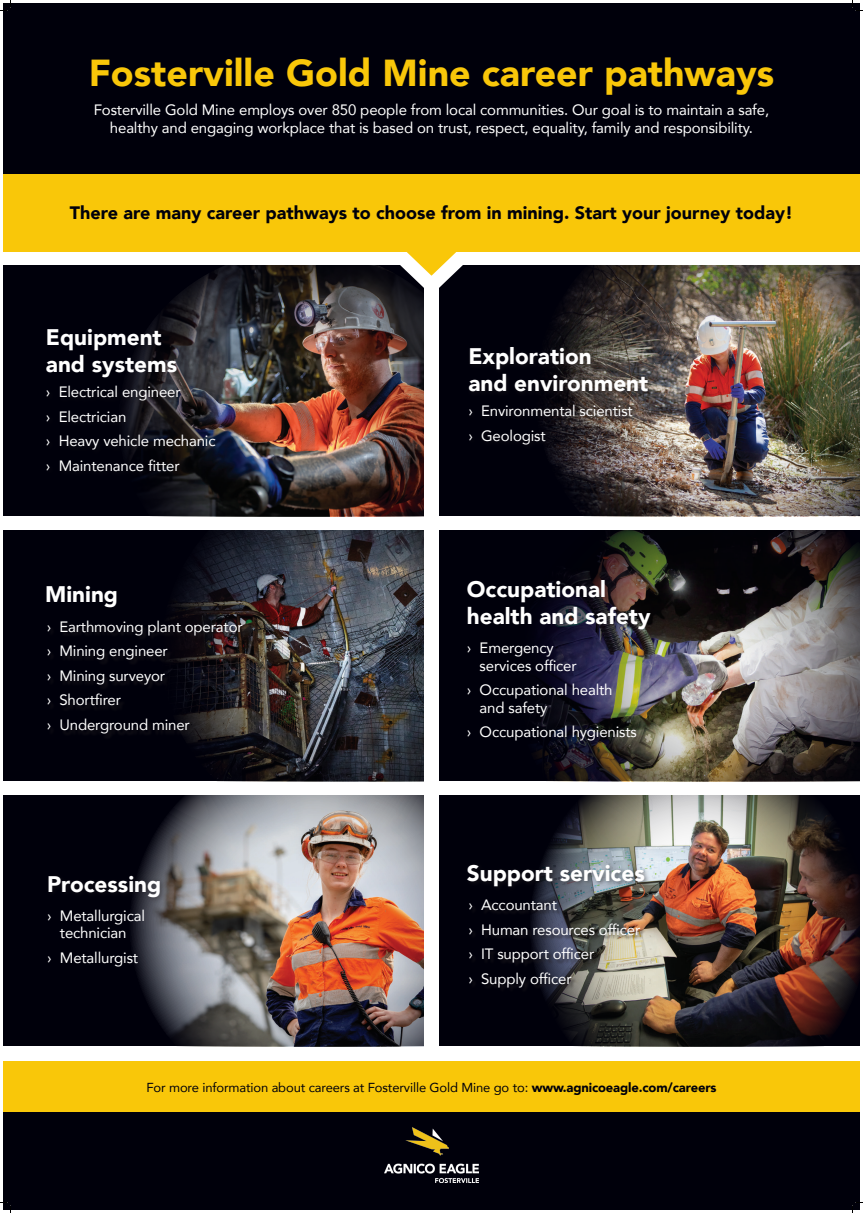
<style>
.page{position:relative;width:863px;height:1213px;background:#fff}
.page>*{position:absolute;margin:0;border:0;box-sizing:border-box;transform-origin:0 0}
.t1{font:900 37.5px "Avenir";color:#f9c709}
.t2{font:900 22.5px/27px "Avenir";color:#fff}
.t3{font:900 18px "Avenir";color:#00000b}
.t4{font:15px/24.6px "Avenir";letter-spacing:-.01em;color:#fff}
.t5{font:13px "Avenir";letter-spacing:-.01em;color:#00000b}
.s1{font-weight:900}
</style>
<div class="page">
<div style="left:3px;top:1061px;width:856px;height:51px;background:#f9c709"></div>
<div style="left:3px;top:265px;width:421px;height:251px;background:#00000b"></div>
<img style="left:128px;top:265px;width:296px;height:251px">
<div style="left:439px;top:265px;width:420px;height:251px;background:#00000b"></div>
<img style="left:548px;top:265px;width:311px;height:251px">
<div style="left:466px;top:344px;width:188px;height:54px;background:#231f20;opacity:.5"></div>
<div style="left:45px;top:383px;width:177px;height:95px;background:#231f20;opacity:.5"></div>
<div style="left:467px;top:402px;width:172px;height:49px;background:#231f20;opacity:.57"></div>
<svg style="left:376px;top:251px;width:111px;height:54px"></svg>
<div style="left:3px;top:174px;width:856px;height:77px;background:#f9c709"></div>
<div style="left:3px;top:530px;width:421px;height:251px;background:#00000b"></div>
<img style="left:170px;top:530px;width:254px;height:251px">
<div style="left:3px;top:796px;width:421px;height:250px;background:#00000b"></div>
<img style="left:131px;top:796px;width:293px;height:250px">
<div style="left:439px;top:530px;width:420px;height:251px;background:#00000b"></div>
<img style="left:535px;top:530px;width:324px;height:251px">
<div style="left:439px;top:796px;width:420px;height:250px;background:#00000b"></div>
<img style="left:533px;top:796px;width:326px;height:250px">
<div style="left:46px;top:873px;width:121px;height:31px;background:#231f20;opacity:.45"></div>
<div style="left:465px;top:862px;width:186px;height:31px;background:#231f20;opacity:.57"></div>
<div style="left:49px;top:621px;width:200px;height:119px;background:#231f20;opacity:.75"></div>
<div style="left:470px;top:900px;width:176px;height:93px;background:#231f20;opacity:.75"></div>
<div style="left:3px;top:3px;width:856px;height:171px;background:#00000b"></div>
<div style="left:3px;top:1112px;width:856px;height:98px;background:#00000b"></div>
<img style="left:384px;top:1127px;width:95px;height:55px">
<svg style="left:0;top:0;width:11px;height:11px"></svg>
<svg style="left:0;top:1202px;width:11px;height:11px"></svg>
<svg style="left:852px;top:0;width:11px;height:11px"></svg>
<svg style="left:852px;top:1202px;width:11px;height:11px"></svg>
<h1 class="t1" style="left:89px;top:40px;width:687px">Fosterville Gold Mine career pathways</h1>
<p class="t4" style="left:94px;top:100px;width:677px;line-height:18px;text-align:center">Fosterville Gold Mine employs over 850 people from local communities. Our goal is to maintain a safe, healthy and engaging workplace that is based on trust, respect, equality, family and responsibility.</p>
<p class="t3" style="left:70px;top:197px;width:725px">There are many career pathways to choose from in mining. Start your journey today!</p>
<h2 class="t2" style="left:46px;top:323px;width:133px">Equipment and systems</h2>
<p class="t4" style="left:46px;top:379px;width:171px">› Electrical engineer<br>› Electrician<br>› Heavy vehicle mechanic › Maintenance fitter</p>
<h2 class="t2" style="left:45px;top:581px;width:74px">Mining</h2>
<p class="t4" style="left:47px;top:614px;width:198px">› Earthmoving plant operator › Mining engineer<br>› Mining surveyor<br>› Shortfirer<br>› Underground miner</p>
<h2 class="t2" style="left:47px;top:870px;width:116px">Processing</h2>
<p class="t4" style="left:47px;top:907px;width:99px;line-height:17.5px;text-align:center">› Metallurgical technician</p>
<p class="t4" style="left:47px;top:945px;width:93px">› Metallurgist</p>
<h2 class="t2" style="left:468px;top:342px;width:181px">Exploration<br>and environment</h2>
<p class="t4" style="left:468px;top:398px;width:166px">› Environmental scientist › Geologist</p>
<h2 class="t2" style="left:467px;top:575px;width:185px">Occupational health and safety</h2>
<p class="t4" style="left:480px;top:639px;width:99px;line-height:17.5px;text-indent:-13px">› Emergency services officer</p>
<p class="t4" style="left:480px;top:681px;width:134px;line-height:17.5px;text-indent:-13px">› Occupational health and safety</p>
<p class="t4" style="left:467px;top:719px;width:172px">› Occupational hygienists</p>
<h2 class="t2" style="left:467px;top:859px;width:179px">Support services</h2>
<p class="t4" style="left:468px;top:892px;width:174px">› Accountant<br>› Human resources officer › IT support officer<br>› Supply officer</p>
<p class="t5" style="left:146px;top:1077px;width:572px">For more information about careers at Fosterville Gold Mine go to: <span class="s1">www.agnicoeagle.com/careers</span></p>
</div>
